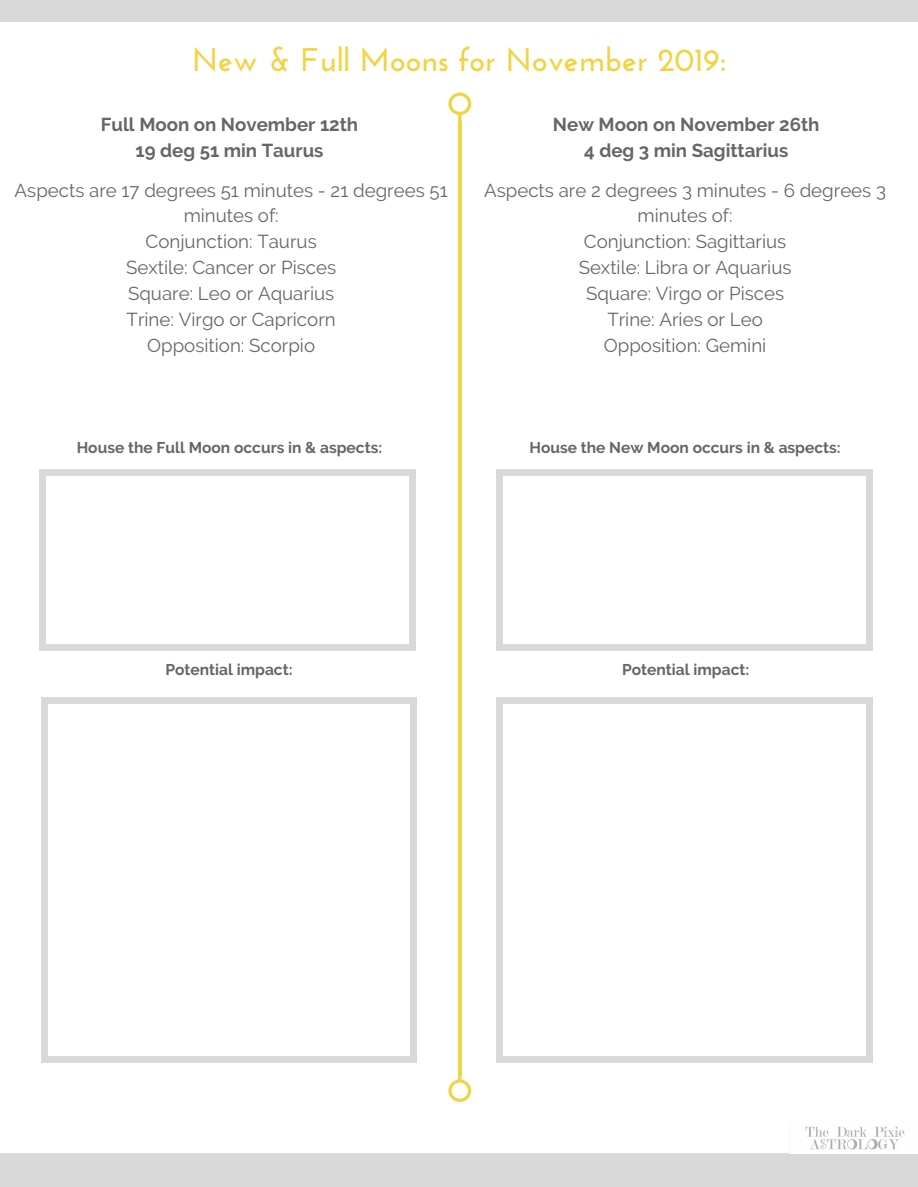
<style>
.page{position:relative;width:918px;height:1187px;background:#fff}
.page>*{position:absolute;margin:0;border:0;box-sizing:border-box;transform-origin:0 0}
.t1{font:700 32.7px "Josefin Sans";color:#f0d444}
.t2{font:18.75px/25.8px "Raleway";color:#666;text-align:center}
.t3{font:700 18.75px/25.8px "Raleway";color:#666;text-align:center}
.t4{font:700 15.6px "Raleway";color:#666}
</style>
<div class="page">
<div style="left:0;top:0;width:918px;height:22px;background:#d9d9d9"></div>
<div style="left:0;top:1153px;width:918px;height:33px;background:#d9d9d9"></div>
<hr style="left:458px;top:120px;width:4px;height:955px;background:#f0d444">
<svg style="left:448px;top:1075px;width:23px;height:26px"></svg>
<svg style="left:448px;top:93px;width:23px;height:27px"></svg>
<img style="left:805px;top:1126px;width:100px;height:24px">
<div style="left:410px;top:644px;width:6px;height:7px;background:#d9d9d9"></div>
<div style="left:40px;top:475px;width:6px;height:170px;background:#d9d9d9"></div>
<div style="left:40px;top:644px;width:6px;height:7px;background:#d9d9d9"></div>
<div style="left:410px;top:475px;width:6px;height:170px;background:#d9d9d9"></div>
<div style="left:46px;top:644px;width:364px;height:7px;background:#d9d9d9"></div>
<svg style="left:410px;top:469px;width:6px;height:6px"></svg>
<svg style="left:40px;top:469px;width:6px;height:6px"></svg>
<div style="left:46px;top:469px;width:364px;height:6px;background:#d9d9d9"></div>
<div style="left:866px;top:644px;width:7px;height:7px;background:#d9d9d9"></div>
<div style="left:496px;top:475px;width:7px;height:170px;background:#d9d9d9"></div>
<div style="left:496px;top:644px;width:7px;height:7px;background:#d9d9d9"></div>
<div style="left:866px;top:475px;width:7px;height:170px;background:#d9d9d9"></div>
<div style="left:502px;top:644px;width:365px;height:7px;background:#d9d9d9"></div>
<div style="left:866px;top:469px;width:7px;height:6px;background:#d9d9d9"></div>
<div style="left:496px;top:469px;width:7px;height:6px;background:#d9d9d9"></div>
<div style="left:502px;top:469px;width:365px;height:6px;background:#d9d9d9"></div>
<svg style="left:411px;top:1056px;width:6px;height:6px"></svg>
<div style="left:41px;top:703px;width:6px;height:353px;background:#d9d9d9"></div>
<svg style="left:41px;top:1056px;width:6px;height:6px"></svg>
<div style="left:411px;top:703px;width:6px;height:353px;background:#d9d9d9"></div>
<div style="left:47px;top:1056px;width:364px;height:6px;background:#d9d9d9"></div>
<div style="left:411px;top:697px;width:6px;height:7px;background:#d9d9d9"></div>
<div style="left:41px;top:697px;width:6px;height:7px;background:#d9d9d9"></div>
<div style="left:47px;top:697px;width:364px;height:7px;background:#d9d9d9"></div>
<div style="left:866px;top:1056px;width:7px;height:6px;background:#d9d9d9"></div>
<div style="left:496px;top:703px;width:7px;height:353px;background:#d9d9d9"></div>
<div style="left:496px;top:1056px;width:7px;height:6px;background:#d9d9d9"></div>
<div style="left:866px;top:703px;width:7px;height:353px;background:#d9d9d9"></div>
<div style="left:502px;top:1056px;width:365px;height:6px;background:#d9d9d9"></div>
<div style="left:866px;top:697px;width:7px;height:7px;background:#d9d9d9"></div>
<div style="left:496px;top:697px;width:7px;height:7px;background:#d9d9d9"></div>
<div style="left:502px;top:697px;width:365px;height:7px;background:#d9d9d9"></div>
<h1 class="t1" style="left:192px;top:46px;width:536px">New &amp; Full Moons for November 2019:</h1>
<p class="t3" style="left:101px;top:112px;width:259px">Full Moon on November 12th<br>19 deg 51 min Taurus</p>
<p class="t2" style="left:15px;top:177px;width:435px">Aspects are 17 degrees 51 minutes - 21 degrees 51 minutes of:<br>Conjunction: Taurus<br>Sextile: Cancer or Pisces<br>Square: Leo or Aquarius<br>Trine: Virgo or Capricorn<br>Opposition: Scorpio</p>
<p class="t4" style="left:77px;top:438px;width:307px">House the Full Moon occurs in &amp; aspects:</p>
<p class="t3" style="left:553px;top:112px;width:268px">New Moon on November 26th<br>4 deg 3 min Sagittarius</p>
<p class="t2" style="left:484px;top:177px;width:403px">Aspects are 2 degrees 3 minutes - 6 degrees 3 minutes of:<br>Conjunction: Sagittarius<br>Sextile: Libra or Aquarius<br>Square: Virgo or Pisces<br>Trine: Aries or Leo<br>Opposition: Gemini</p>
<p class="t4" style="left:529px;top:438px;width:313px">House the New Moon occurs in &amp; aspects:</p>
<p class="t4" style="left:165px;top:660px;width:129px">Potential impact:</p>
<p class="t4" style="left:622px;top:660px;width:129px">Potential impact:</p>
</div>
